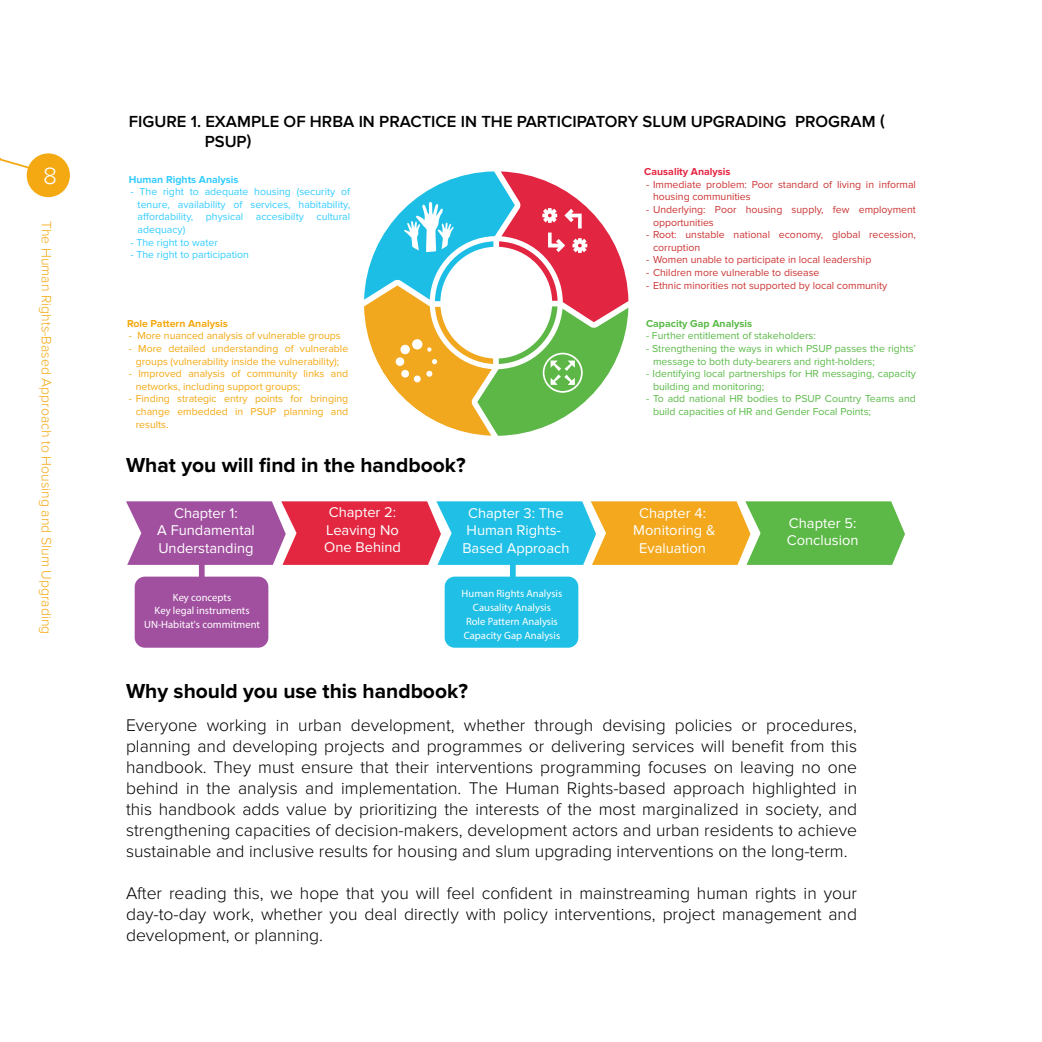
<style>
.page{position:relative;width:1042px;height:1042px;background:#fff}
.page>*{position:absolute;margin:0;border:0;box-sizing:border-box;transform-origin:0 0}
.t1{font:300 24.5px "Proxima Nova";color:#fff}
.t2{font:700 21px "Proxima Nova";color:#000}
.t3{font:300 17.5px/21px "Proxima Nova";color:#000;text-align:justify}
.t4{font:600 16.62px/19.9px "Proxima Nova";color:#000}
.t5{font:14.7px/17.7px "Proxima Nova";color:#fff;text-align:center}
.t6{font:300 14px "Proxima Nova";color:#f4a811}
.t7{font:10.67px/13.8px "Myriad Pro";color:#fff;text-align:center}
.t8{font:10.5px/12.6px "Proxima Nova";color:#c33}
.t9{font:10.5px/12.6px "Proxima Nova";color:#5aba47}
.t10{font:10.5px/12.6px "Proxima Nova";color:#f4a811;text-align:center}
.t11{font:10.5px/12.6px "Proxima Nova";color:#3cf;text-align:justify}
.t12{font:700 10.5px "Proxima Nova";color:#3cf}
.t13{font:700 10.5px "Proxima Nova";color:#f4a811}
.t14{font:700 10.5px "Proxima Nova";color:#5aba47}
.t15{font:700 10.5px "Proxima Nova";color:#e52441}
</style>
<div class="page">
<div style="left:27px;top:153px;width:43px;height:44px;background:#f4a811;border-radius:50%"></div>
<svg style="left:0;top:157px;width:37px;height:19px"></svg>
<div style="left:135px;top:576px;width:133px;height:72px;background:#a1509f;border-radius:10px"></div>
<svg style="left:126px;top:501px;width:779px;height:64px;background:#9e8d79"></svg>
<div style="left:445px;top:576px;width:133px;height:72px;background:#1fbfe6;border-radius:10px"></div>
<div style="left:199px;top:562px;width:6px;height:31px;background:#a1509f"></div>
<div style="left:510px;top:559px;width:6px;height:31px;background:#1fbfe6"></div>
<svg style="left:364px;top:171px;width:264px;height:265px"></svg>
<h1 class="t1" style="left:43px;top:162px;width:15px">8</h1>
<p class="t6" style="left:54px;top:221px;width:414px;rotate:90deg">The Human Rights-Based Approach to Housing and Slum Upgrading</p>
<p class="t4" style="left:205px;top:112px;width:681px;text-indent:-76px">FIGURE 1. EXAMPLE OF HRBA IN PRACTICE IN THE PARTICIPATORY SLUM UPGRADING PROGRAM (<br>PSUP)</p>
<p class="t12" style="left:129px;top:173px;width:111px">Human Rights Analysis</p>
<p class="t11" style="left:138px;top:186px;width:214px;text-indent:-7px">- The right to adequate housing (security of tenure, availability of services, habitability, affordability, physical accesibilty cultural adequacy)</p>
<p class="t11" style="left:131px;top:236px;width:89px">- The right to water</p>
<p class="t11" style="left:131px;top:249px;width:120px">- The right to participation</p>
<p class="t13" style="left:127px;top:317px;width:102px">Role Pattern Analysis</p>
<p class="t10" style="left:129px;top:330px;width:213px">- More nuanced analysis of vulnerable groups</p>
<p class="t10" style="left:129px;top:342px;width:221px">- More detailed understanding of vulnerable groups (vulnerability inside the vulnerability);</p>
<p class="t10" style="left:136px;top:367px;width:214px;text-align:left;text-indent:-7px">- Improved analysis of community links and networks, including support groups;</p>
<p class="t10" style="left:136px;top:393px;width:214px;text-align:justify;text-indent:-7px">- Finding strategic entry points for bringing change embedded in PSUP planning and results.</p>
<p class="t2" style="left:126px;top:453px;width:341px">What you will find in the handbook?</p>
<p class="t15" style="left:644px;top:166px;width:88px">Causality Analysis</p>
<p class="t8" style="left:653px;top:178px;width:264px;text-indent:-7px">- Immediate problem: Poor standard of living in informal housing communities</p>
<p class="t8" style="left:653px;top:203px;width:264px;text-indent:-7px">- Underlying: Poor housing supply, few employment opportunities</p>
<p class="t8" style="left:653px;top:229px;width:264px;text-indent:-7px">- Root: unstable national economy, global recession, corruption</p>
<p class="t8" style="left:646px;top:254px;width:227px">- Women unable to participate in local leadership</p>
<p class="t8" style="left:646px;top:266px;width:175px">- Children more vulnerable to disease</p>
<p class="t8" style="left:646px;top:279px;width:243px">- Ethnic minorities not supported by local community</p>
<p class="t14" style="left:646px;top:317px;width:108px">Capacity Gap Analysis</p>
<p class="t9" style="left:646px;top:330px;width:171px">- Further entitlement of stakeholders:</p>
<p class="t9" style="left:653px;top:342px;width:264px;text-indent:-7px">- Strengthening the ways in which PSUP passes the rights’ message to both duty-bearers and right-holders;</p>
<p class="t9" style="left:653px;top:367px;width:264px;text-indent:-7px">- Identifying local partnerships for HR messaging, capacity building and monitoring;</p>
<p class="t9" style="left:653px;top:393px;width:264px;text-indent:-7px">- To add national HR bodies to PSUP Country Teams and build capacities of HR and Gender Focal Points;</p>
<p class="t5" style="left:157px;top:504px;width:99px">Chapter 1:<br>A Fundamental<br>Understanding</p>
<p class="t5" style="left:324px;top:503px;width:78px">Chapter 2:<br>Leaving No<br>One Behind</p>
<p class="t5" style="left:462px;top:504px;width:109px">Chapter 3: The<br>Human Rights-<br>Based Approach</p>
<p class="t5" style="left:633px;top:504px;width:84px">Chapter 4:<br>Monitoring &amp;<br>Evaluation</p>
<p class="t5" style="left:787px;top:514px;width:73px;text-align:left">Chapter 5:<br>Conclusion</p>
<p class="t7" style="left:144px;top:590px;width:117px">Key concepts<br>Key legal instruments<br>UN-Habitat's commitment</p>
<p class="t7" style="left:462px;top:587px;width:102px">Human Rights Analysis<br>Causality Analysis<br>Role Pattern Analysis<br>Capacity Gap Analysis</p>
<p class="t2" style="left:126px;top:679px;width:343px">Why should you use this handbook?</p>
<p class="t3" style="left:126px;top:715px;width:732px">Everyone working in urban development, whether through devising policies or procedures, planning and developing projects and programmes or delivering services will benefit from this handbook. They must ensure that their interventions programming focuses on leaving no one behind in the analysis and implementation. The Human Rights-based approach highlighted in this handbook adds value by prioritizing the interests of the most marginalized in society, and strengthening capacities of decision-makers, development actors and urban residents to achieve sustainable and inclusive results for housing and slum upgrading interventions on the long-term.</p>
<p class="t3" style="left:126px;top:883px;width:732px">After reading this, we hope that you will feel confident in mainstreaming human rights in your day-to-day work, whether you deal directly with policy interventions, project management and development, or planning.</p>
</div>
